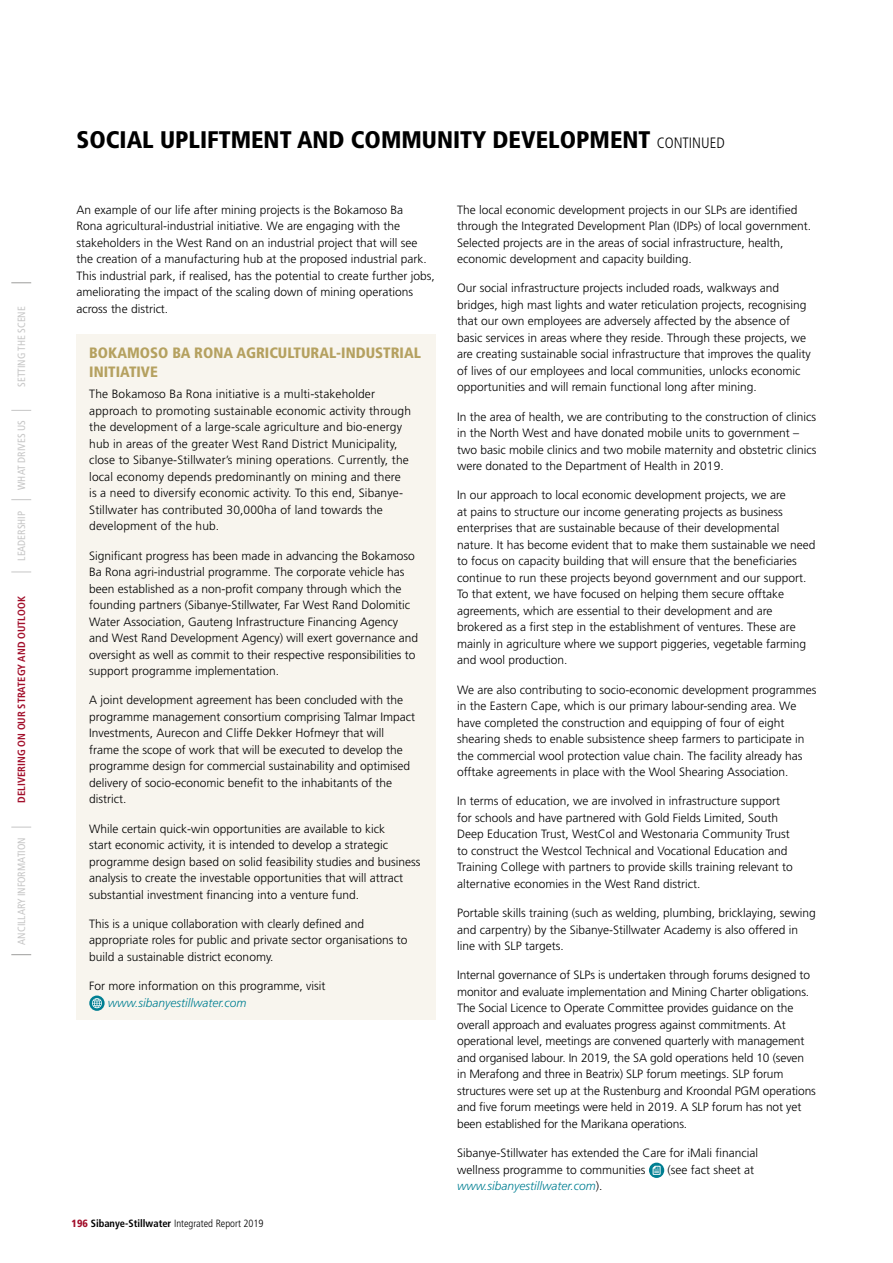
<style>
.page{position:relative;width:893px;height:1263px;background:#fff}
.page>*{position:absolute;margin:0;border:0;box-sizing:border-box;transform-origin:0 0}
.Main_heading{font:900 condensed 24px "Frutiger";color:#000}
.Heading_2{font:900 condensed 15px/19.5px "Frutiger";color:#b5a160}
.Body_copy{font:300 12px/16.5px "Frutiger";color:#000}
.Body_copy-2{font:italic 300 12px "Frutiger";color:#007f92}
.t1{font:condensed 10.5px "Frutiger";color:#c6c6c6}
.t2{font:300 condensed 10.5px "Frutiger";color:#000}
.t3{font:700 condensed 10.5px "Frutiger";color:#a20f2b}
.s1{font-weight:300;font-size:15px}
.s2{font-style:italic;color:#007f92}
.s3{font-weight:900;color:#a20f2b}
.s4{font-weight:700}
.s5{font-style:normal;color:#000}
</style>
<div class="page">
<svg style="left:11px;top:954px;width:20px;height:1px"></svg>
<svg style="left:11px;top:283px;width:20px;height:1px"></svg>
<svg style="left:11px;top:827px;width:20px;height:1px"></svg>
<svg style="left:11px;top:572px;width:20px;height:1px"></svg>
<svg style="left:11px;top:499px;width:20px;height:1px"></svg>
<svg style="left:11px;top:410px;width:20px;height:1px"></svg>
<div style="left:77px;top:334px;width:359px;height:685px;background:#f8f5ee"></div>
<svg style="left:89px;top:995px;width:16px;height:16px"></svg>
<svg style="left:92px;top:998px;width:10px;height:10px"></svg>
<svg style="left:649px;top:1162px;width:15px;height:16px"></svg>
<svg style="left:653px;top:1166px;width:8px;height:9px"></svg>
<p class="t1" style="left:15px;top:387px;width:82px;rotate:-90deg">SETTING THE SCENE</p>
<p class="t1" style="left:15px;top:490px;width:71px;rotate:-90deg">WHAT DRIVES US</p>
<p class="t1" style="left:15px;top:561px;width:51px;rotate:-90deg">LEADERSHIP</p>
<p class="t3" style="left:15px;top:803px;width:208px;rotate:-90deg">DELIVERING ON OUR STRATEGY AND OUTLOOK</p>
<p class="t1" style="left:15px;top:944px;width:109px;rotate:-90deg">ANCILLARY INFORMATION</p>
<p class="Main_heading" style="left:77px;top:125px;width:650px">SOCIAL UPLIFTMENT AND COMMUNITY DEVELOPMENT <span class="s1">CONTINUED</span></p>
<p class="Body_copy" style="left:77px;top:201px;width:360px">An example of our life after mining projects is the Bokamoso Ba<br>Rona agricultural-industrial initiative. We are engaging with the stakeholders in the West Rand on an industrial project that will see the creation of a manufacturing hub at the proposed industrial park.<br>This industrial park, if realised, has the potential to create further jobs, ameliorating the impact of the scaling down of mining operations across the district.</p>
<p class="Heading_2" style="left:89px;top:343px;width:333px">BOKAMOSO BA RONA AGRICULTURAL-INDUSTRIAL<br>INITIATIVE</p>
<p class="Body_copy" style="left:89px;top:386px;width:323px">The Bokamoso Ba Rona initiative is a multi-stakeholder approach to promoting sustainable economic activity through the development of a large-scale agriculture and bio-energy hub in areas of the greater West Rand District Municipality, close to Sibanye-Stillwater’s mining operations. Currently, the local economy depends predominantly on mining and there is a need to diversify economic activity. To this end, Sibanye-Stillwater has contributed 30,000ha of land towards the development of the hub.</p>
<p class="Body_copy" style="left:89px;top:547px;width:330px">Significant progress has been made in advancing the Bokamoso Ba Rona agri-industrial programme. The corporate vehicle has been established as a non-profit company through which the founding partners (Sibanye-Stillwater, Far West Rand Dolomitic Water Association, Gauteng Infrastructure Financing Agency and West Rand Development Agency) will exert governance and oversight as well as commit to their respective responsibilities to support programme implementation.</p>
<p class="Body_copy" style="left:89px;top:692px;width:327px">A joint development agreement has been concluded with the programme management consortium comprising Talmar Impact Investments, Aurecon and Cliffe Dekker Hofmeyr that will frame the scope of work that will be executed to develop the programme design for commercial sustainability and optimised delivery of socio-economic benefit to the inhabitants of the district.</p>
<p class="Body_copy" style="left:89px;top:820px;width:333px">While certain quick-win opportunities are available to kick<br>start economic activity, it is intended to develop a strategic programme design based on solid feasibility studies and business analysis to create the investable opportunities that will attract substantial investment financing into a venture fund.</p>
<p class="Body_copy" style="left:89px;top:915px;width:320px">This is a unique collaboration with clearly defined and appropriate roles for public and private sector organisations to build a sustainable district economy.</p>
<p class="Body_copy" style="left:108px;top:978px;width:219px;text-indent:-19px">For more information on this programme, visit <span class="s2">www.sibanyestillwater.com</span></p>
<p class="t2" style="left:72px;top:1218px;width:194px"><span class="s3">196</span> <span class="s4">Sibanye-Stillwater</span> Integrated Report 2019</p>
<p class="Body_copy" style="left:457px;top:201px;width:356px">The local economic development projects in our SLPs are identified through the Integrated Development Plan (IDPs) of local government.<br>Selected projects are in the areas of social infrastructure, health, economic development and capacity building.</p>
<p class="Body_copy" style="left:457px;top:280px;width:355px">Our social infrastructure projects included roads, walkways and bridges, high mast lights and water reticulation projects, recognising that our own employees are adversely affected by the absence of basic services in areas where they reside. Through these projects, we are creating sustainable social infrastructure that improves the quality of lives of our employees and local communities, unlocks economic opportunities and will remain functional long after mining.</p>
<p class="Body_copy" style="left:457px;top:408px;width:361px">In the area of health, we are contributing to the construction of clinics in the North West and have donated mobile units to government – two basic mobile clinics and two mobile maternity and obstetric clinics were donated to the Department of Health in 2019.</p>
<p class="Body_copy" style="left:457px;top:487px;width:360px">In our approach to local economic development projects, we are<br>at pains to structure our income generating projects as business enterprises that are sustainable because of their developmental nature. It has become evident that to make them sustainable we need to focus on capacity building that will ensure that the beneficiaries continue to run these projects beyond government and our support.<br>To that extent, we have focused on helping them secure offtake agreements, which are essential to their development and are brokered as a first step in the establishment of ventures. These are mainly in agriculture where we support piggeries, vegetable farming and wool production.</p>
<p class="Body_copy" style="left:457px;top:681px;width:361px">We are also contributing to socio-economic development programmes in the Eastern Cape, which is our primary labour-sending area. We have completed the construction and equipping of four of eight shearing sheds to enable subsistence sheep farmers to participate in the commercial wool protection value chain. The facility already has offtake agreements in place with the Wool Shearing Association.</p>
<p class="Body_copy" style="left:457px;top:793px;width:337px">In terms of education, we are involved in infrastructure support for schools and have partnered with Gold Fields Limited, South Deep Education Trust, WestCol and Westonaria Community Trust to construct the Westcol Technical and Vocational Education and Training College with partners to provide skills training relevant to alternative economies in the West Rand district.</p>
<p class="Body_copy" style="left:457px;top:905px;width:360px">Portable skills training (such as welding, plumbing, bricklaying, sewing and carpentry) by the Sibanye-Stillwater Academy is also offered in line with SLP targets.</p>
<p class="Body_copy" style="left:457px;top:967px;width:360px">Internal governance of SLPs is undertaken through forums designed to monitor and evaluate implementation and Mining Charter obligations.<br>The Social Licence to Operate Committee provides guidance on the overall approach and evaluates progress against commitments. At operational level, meetings are convened quarterly with management and organised labour. In 2019, the SA gold operations held 10 (seven in Merafong and three in Beatrix) SLP forum meetings. SLP forum structures were set up at the Rustenburg and Kroondal PGM operations and five forum meetings were held in 2019. A SLP forum has not yet been established for the Marikana operations.</p>
<p class="Body_copy" style="left:457px;top:1145px;width:303px">Sibanye-Stillwater has extended the Care for iMali financial wellness programme to communities</p>
<p class="Body_copy" style="left:668px;top:1161px;width:88px">(see fact sheet at</p>
<p class="Body_copy-2" style="left:457px;top:1179px;width:147px">www.sibanyestillwater.com<span class="s5">).</span></p>
</div>
